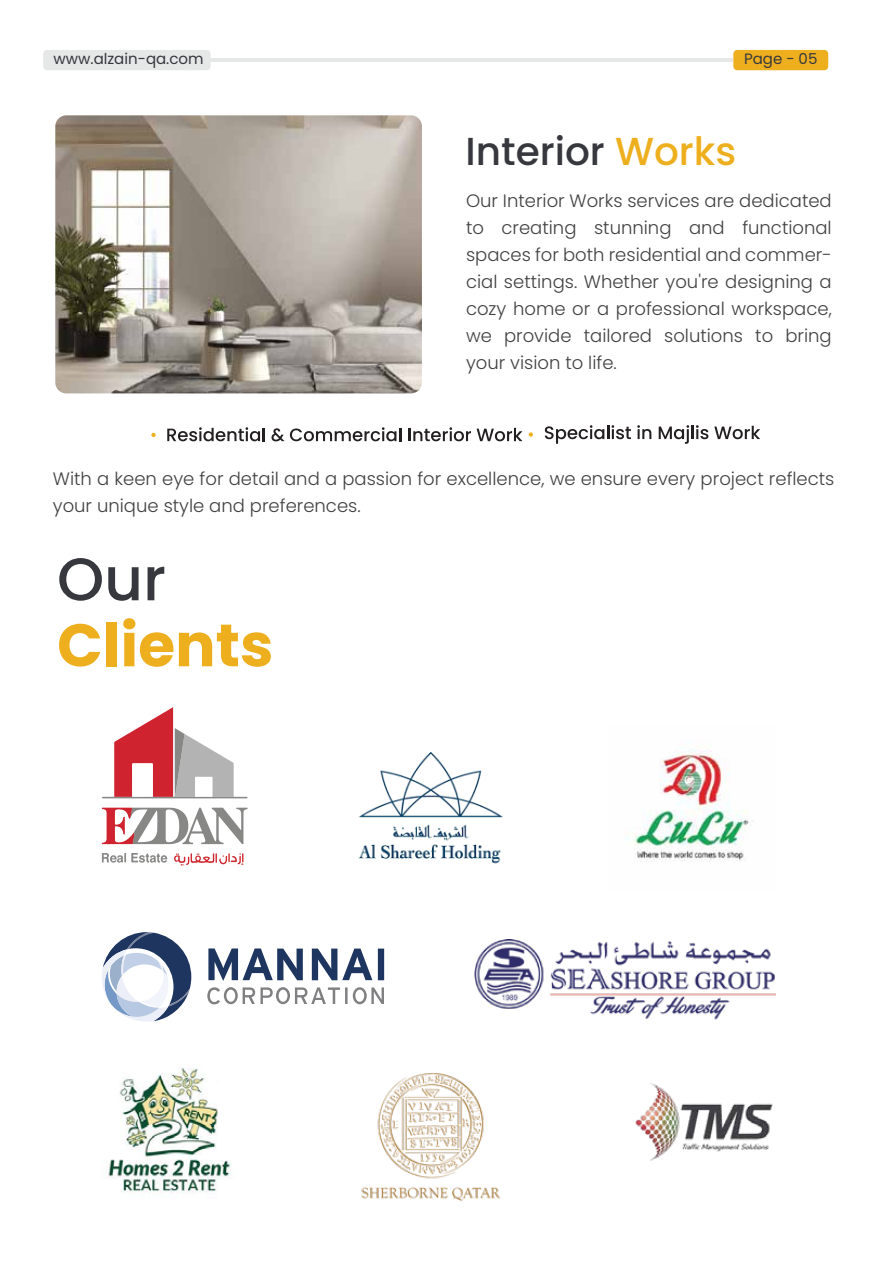
<style>
.page{position:relative;width:893px;height:1263px;background:#fff}
.page>*{position:absolute;margin:0;border:0;box-sizing:border-box;transform-origin:0 0}
.t1{font:700 60px "Poppins";color:#eeaf1f}
.t2{font:500 60px "Poppins";color:#37383e}
.t3{font:500 39px "Poppins";color:#37383e}
.t4{font:300 18px/27px "Poppins";color:#414142;text-align:justify}
.t5{font:15px "Poppins";color:#37383e}
.s1{color:#eeaf1f}
</style>
<div class="page">
<img style="left:55px;top:115px;width:367px;height:278px">
<hr style="left:211px;top:58px;width:522px;height:4px;background:#e6e7e7">
<div style="left:43px;top:50px;width:168px;height:20px;background:#e6e7e7;border-radius:4px"></div>
<div style="left:733px;top:50px;width:95px;height:20px;background:#eeaf1f;border-radius:4px"></div>
<svg style="left:151px;top:433px;width:5px;height:4px"></svg>
<svg style="left:167px;top:427px;width:98px;height:14px"></svg>
<svg style="left:271px;top:427px;width:130px;height:14px"></svg>
<svg style="left:409px;top:427px;width:62px;height:14px"></svg>
<svg style="left:477px;top:428px;width:45px;height:13px"></svg>
<svg style="left:529px;top:432px;width:4px;height:5px"></svg>
<svg style="left:545px;top:425px;width:86px;height:19px"></svg>
<svg style="left:637px;top:425px;width:14px;height:14px"></svg>
<svg style="left:659px;top:425px;width:49px;height:19px"></svg>
<svg style="left:714px;top:426px;width:46px;height:13px"></svg>
<svg style="left:102px;top:707px;width:146px;height:158px"></svg>
<img style="left:358px;top:751px;width:145px;height:113px">
<img style="left:626px;top:748px;width:128px;height:114px">
<svg style="left:208px;top:948px;width:176px;height:33px"></svg>
<svg style="left:207px;top:987px;width:177px;height:17px"></svg>
<svg style="left:102px;top:932px;width:89px;height:90px"></svg>
<img style="left:474px;top:940px;width:301px;height:80px">
<img style="left:108px;top:1067px;width:123px;height:127px">
<img style="left:361px;top:1073px;width:140px;height:128px">
<img style="left:635px;top:1083px;width:138px;height:78px">
<p class="t5" style="left:54px;top:50px;width:151px">www.alzain-qa.com</p>
<p class="t5" style="left:744px;top:50px;width:75px">Page - 05</p>
<h2 class="t3" style="left:466px;top:129px;width:272px">Interior <span class="s1">Works</span></h2>
<p class="t4" style="left:466px;top:188px;width:367px">Our Interior Works services are dedicated to creating stunning and functional spaces for both residential and commer&shy;cial settings. Whether you're designing a cozy home or a professional workspace, we provide tailored solutions to bring your vision to life.</p>
<p class="t4" style="left:53px;top:465px;width:783px">With a keen eye for detail and a passion for excellence, we ensure every project reflects your unique style and preferences.</p>
<h1 class="t2" style="left:57px;top:544px;width:111px">Our</h1>
<h1 class="t1" style="left:57px;top:610px;width:218px">Clients</h1>
</div>
